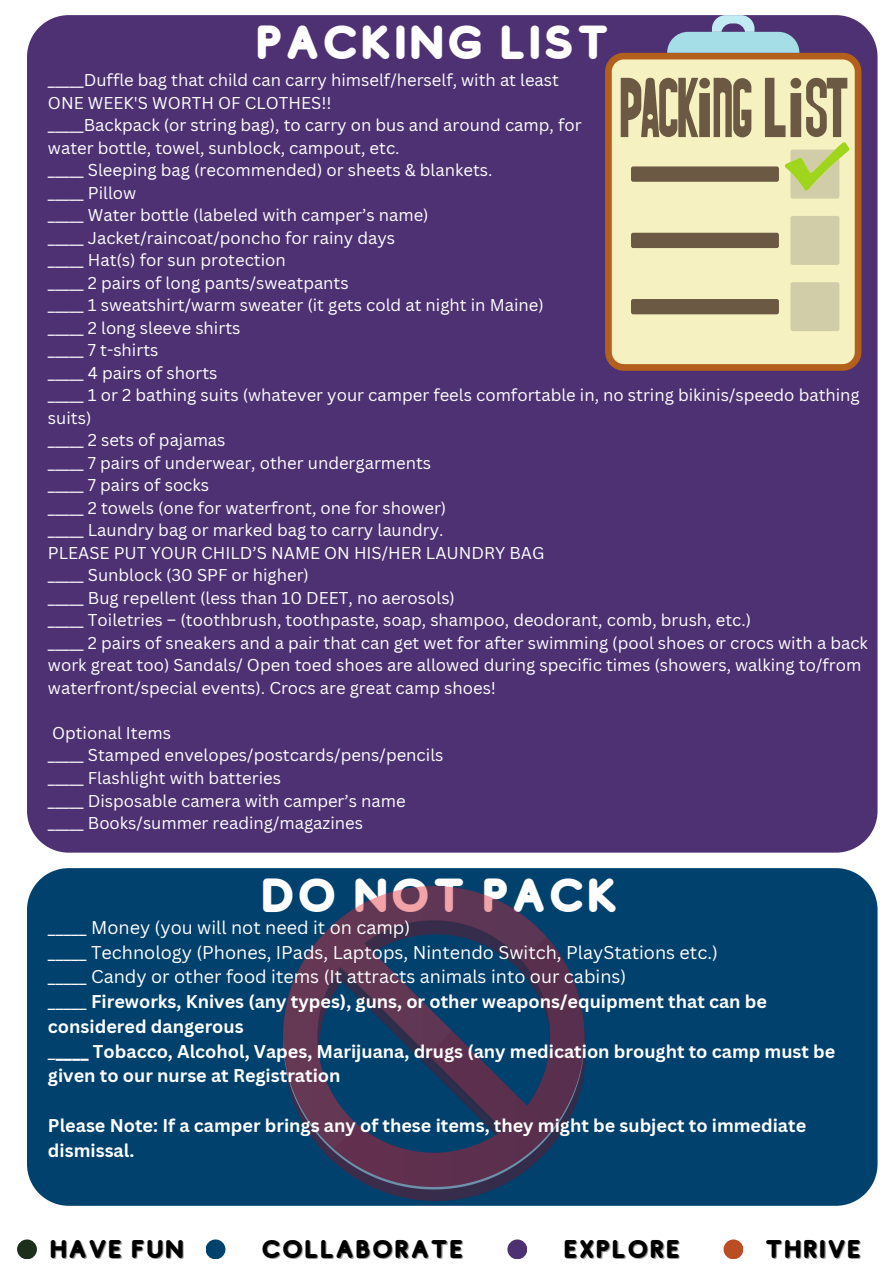
<style>
.page{position:relative;width:893px;height:1264px;background:#fff}
.page>*{position:absolute;margin:0;border:0;box-sizing:border-box;transform-origin:0 0}
.t1{font:47.25px "Studly";color:#fff}
.t2{font:25.35px "Studly";color:#000}
.t3{font:700 18px/24.8px "Canva Sans";color:#fff}
.t4{font:18px "Canva Sans";color:#fff}
.t5{font:16.65px/22.5px "Canva Sans";color:#fff}
.s1{font-weight:400}
</style>
<div class="page">
<div style="left:17px;top:1239px;width:20px;height:20px;background:#1c2f1b;border-radius:50%"></div>
<div style="left:205px;top:1239px;width:20px;height:20px;background:#01416e;border-radius:50%"></div>
<div style="left:507px;top:1239px;width:20px;height:20px;background:#4e3173;border-radius:50%"></div>
<div style="left:723px;top:1239px;width:20px;height:20px;background:#bb4d23;border-radius:50%"></div>
<div style="left:27px;top:868px;width:850px;height:337px;background:#01416e"></div>
<div style="left:27px;top:15px;width:850px;height:837px;background:#4e3173"></div>
<div style="left:605px;top:53px;width:256px;height:318px;background:#b3601d;border-radius:19px"></div>
<div style="left:611px;top:59px;width:243px;height:305px;background:#f6f1c0;border-radius:12px"></div>
<div style="left:699px;top:93px;width:10px;height:44px;background:#6b5943"></div>
<div style="left:699px;top:78px;width:10px;height:10px;background:#6b5943;border-radius:50%"></div>
<svg style="left:713px;top:78px;width:38px;height:59px"></svg>
<svg style="left:620px;top:78px;width:78px;height:59px"></svg>
<svg style="left:667px;top:15px;width:132px;height:38px;background:#869cbb"></svg>
<div style="left:631px;top:166px;width:147px;height:16px;background:#6b5943;border-radius:2px"></div>
<div style="left:790px;top:216px;width:49px;height:49px;background:#d1cda8;border-radius:2px"></div>
<div style="left:631px;top:233px;width:147px;height:15px;background:#6b5943;border-radius:2px"></div>
<div style="left:790px;top:282px;width:49px;height:49px;background:#d1cda8;border-radius:2px"></div>
<div style="left:631px;top:299px;width:147px;height:15px;background:#6b5943;border-radius:2px"></div>
<svg style="left:764px;top:78px;width:85px;height:121px"></svg>
<img style="left:284px;top:886px;width:301px;height:314px">
<p class="t1" style="left:254px;top:16px;width:358px">PACKING LIST</p>
<p class="t5" style="left:48px;top:68px;width:512px">_____Duffle bag that child can carry himself/herself, with at least</p>
<p class="t5" style="left:48px;top:91px;width:285px">ONE WEEK'S WORTH OF CLOTHES!!</p>
<p class="t5" style="left:48px;top:113px;width:535px">_____Backpack (or string bag), to carry on bus and around camp, for</p>
<p class="t5" style="left:48px;top:136px;width:353px">water bottle, towel, sunblock, campout, etc.</p>
<p class="t5" style="left:48px;top:158px;width:446px">_____ Sleeping bag (recommended) or sheets &amp; blankets.</p>
<p class="t5" style="left:48px;top:181px;width:90px">_____ Pillow</p>
<p class="t5" style="left:48px;top:203px;width:382px">_____ Water bottle (labeled with camper’s name)</p>
<p class="t5" style="left:48px;top:226px;width:348px">_____ Jacket/raincoat/poncho for rainy days</p>
<p class="t5" style="left:48px;top:248px;width:239px">_____ Hat(s) for sun protection</p>
<p class="t5" style="left:48px;top:271px;width:302px">_____ 2 pairs of long pants/sweatpants</p>
<p class="t5" style="left:48px;top:293px;width:497px">_____ 1 sweatshirt/warm sweater (it gets cold at night in Maine)</p>
<p class="t5" style="left:48px;top:316px;width:194px">_____ 2 long sleeve shirts</p>
<p class="t5" style="left:48px;top:338px;width:112px">_____ 7 t-shirts</p>
<p class="t5" style="left:48px;top:361px;width:171px">_____ 4 pairs of shorts</p>
<p class="t5" style="left:48px;top:383px;width:813px">_____ 1 or 2 bathing suits (whatever your camper feels comfortable in, no string bikinis/speedo bathing suits)</p>
<p class="t5" style="left:48px;top:428px;width:179px">_____ 2 sets of pajamas</p>
<p class="t5" style="left:48px;top:451px;width:385px">_____ 7 pairs of underwear, other undergarments</p>
<p class="t5" style="left:48px;top:473px;width:163px">_____ 7 pairs of socks</p>
<p class="t5" style="left:48px;top:496px;width:400px">_____ 2 towels (one for waterfront, one for shower)</p>
<p class="t5" style="left:48px;top:518px;width:397px">_____ Laundry bag or marked bag to carry laundry.</p>
<p class="t5" style="left:48px;top:541px;width:498px">PLEASE PUT YOUR CHILD’S NAME ON HIS/HER LAUNDRY BAG</p>
<p class="t5" style="left:48px;top:563px;width:262px">_____ Sunblock (30 SPF or higher)</p>
<p class="t5" style="left:48px;top:586px;width:408px">_____ Bug repellent (less than 10 DEET, no aerosols)</p>
<p class="t5" style="left:48px;top:608px;width:704px">_____ Toiletries – (toothbrush, toothpaste, soap, shampoo, deodorant, comb, brush, etc.)</p>
<p class="t5" style="left:48px;top:631px;width:821px">_____ 2 pairs of sneakers and a pair that can get wet for after swimming (pool shoes or crocs with a back work great too) Sandals/ Open toed shoes are allowed during specific times (showers, walking to/from waterfront/special events). Crocs are great camp shoes!</p>
<p class="t5" style="left:52px;top:721px;width:120px">Optional Items</p>
<p class="t5" style="left:48px;top:743px;width:397px">_____ Stamped envelopes/postcards/pens/pencils</p>
<p class="t5" style="left:48px;top:766px;width:234px">_____ Flashlight with batteries</p>
<p class="t5" style="left:48px;top:788px;width:359px">_____ Disposable camera with camper’s name</p>
<p class="t5" style="left:48px;top:811px;width:316px">_____ Books/summer reading/magazines</p>
<p class="t1" style="left:260px;top:869px;width:361px">DO NOT PACK</p>
<p class="t4" style="left:48px;top:914px;width:364px">_____ Money (you will not need it on camp)</p>
<p class="t4" style="left:48px;top:939px;width:671px">_____ Technology (Phones, IPads, Laptops, Nintendo Switch, PlayStations etc.)</p>
<p class="t4" style="left:48px;top:964px;width:579px">_____ Candy or other food items (It attracts animals into our cabins)</p>
<p class="t3" style="left:48px;top:988px;width:720px"><span class="s1">_____</span> Fireworks, Knives (any types), guns, or other weapons/equipment that can be considered dangerous</p>
<p class="t3" style="left:48px;top:1038px;width:788px"><span class="s1">_</span>____ Tobacco, Alcohol, Vapes, Marijuana, drugs (any medication brought to camp must be given to our nurse at Registration</p>
<p class="t3" style="left:48px;top:1112px;width:759px">Please Note: If a camper brings any of these items, they might be subject to immediate dismissal.</p>
<p class="t2" style="left:49px;top:1234px;width:137px">HAVE FUN</p>
<p class="t2" style="left:261px;top:1234px;width:205px">COLLABORATE</p>
<p class="t2" style="left:563px;top:1234px;width:119px">EXPLORE</p>
<p class="t2" style="left:764px;top:1234px;width:99px">THRIVE</p>
</div>
